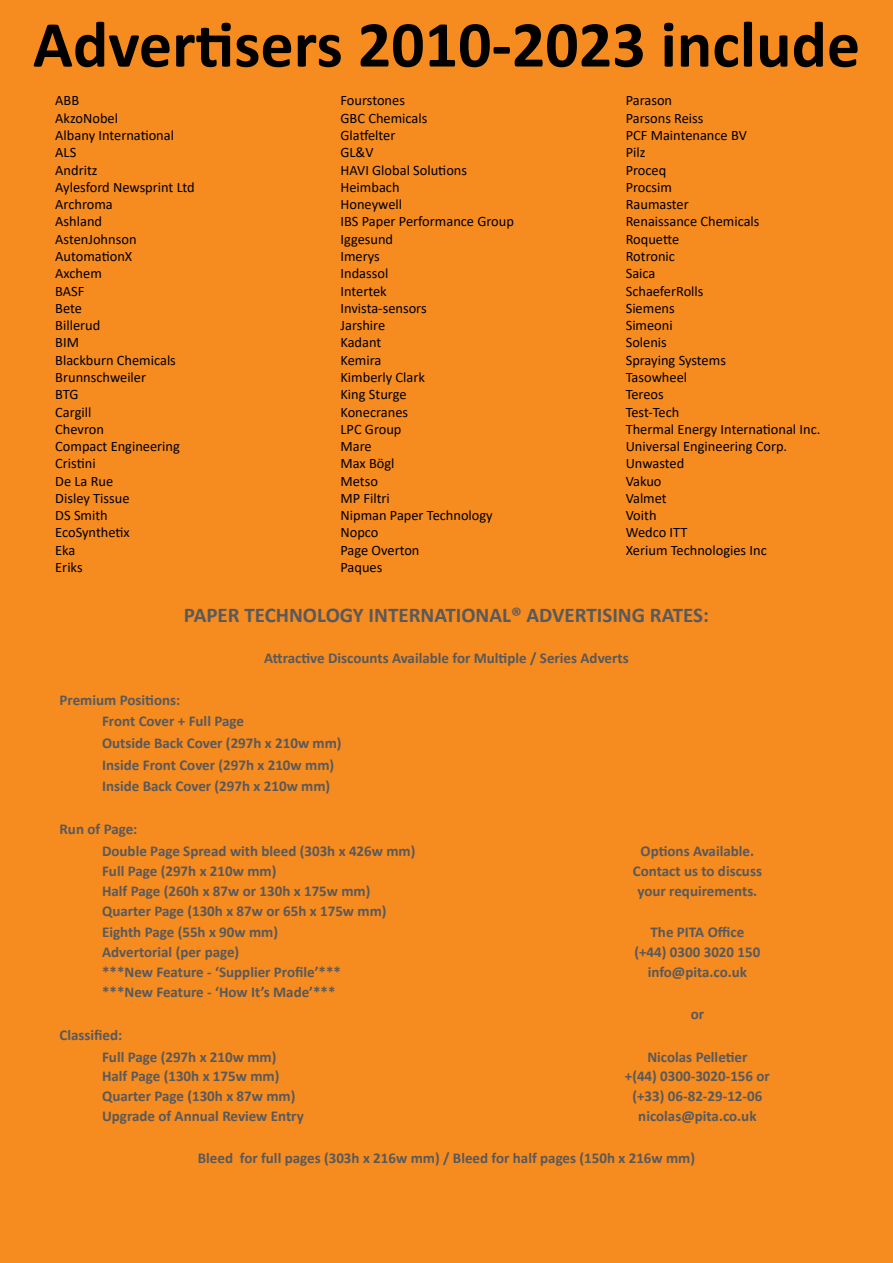
<style>
.page{position:relative;width:893px;height:1263px;background:#fff}
.page>*{position:absolute;margin:0;border:0;box-sizing:border-box;transform-origin:0 0}
.t1{font:700 66px "Calibri";color:#000}
.t2{font:700 21px "Calibri";color:#58595b}
.t3{font:700 15px/21.6px "Calibri";color:#58595b}
.t4{font:14.4px/17.2px "Calibri";color:#000}
</style>
<div class="page">
<div style="left:0;top:78px;width:893px;height:516px;background:#f68b1f"></div>
<div style="left:0;top:0;width:893px;height:78px;background:#f68b1f"></div>
<div style="left:0;top:580px;width:893px;height:683px;background:#f68b20"></div>
<h1 class="t1" style="left:33px;top:-2px;width:829px">Advertisers 2010-2023 include</h1>
<p class="t4" style="left:55px;top:92px;width:141px">ABB<br>AkzoNobel<br>Albany International<br>ALS<br>Andritz<br>Aylesford Newsprint Ltd<br>Archroma<br>Ashland<br>AstenJohnson<br>AutomationX<br>Axchem<br>BASF<br>Bete<br>Billerud<br>BIM<br>Blackburn Chemicals<br>Brunnschweiler<br>BTG<br>Cargill<br>Chevron<br>Compact Engineering<br>Cristini<br>De La Rue<br>Disley Tissue<br>DS Smith<br>EcoSynthetix<br>Eka<br>Eriks</p>
<p class="t4" style="left:340px;top:92px;width:175px">Fourstones<br>GBC Chemicals<br>Glatfelter<br>GL&amp;V<br>HAVI Global Solutions<br>Heimbach<br>Honeywell<br>IBS Paper Performance Group<br>Iggesund<br>Imerys<br>Indassol<br>Intertek<br>Invista-sensors<br>Jarshire<br>Kadant<br>Kemira<br>Kimberly Clark<br>King Sturge<br>Konecranes<br>LPC Group<br>Mare<br>Max Bögl<br>Metso<br>MP Filtri<br>Nipman Paper Technology<br>Nopco<br>Page Overton<br>Paques</p>
<p class="t4" style="left:626px;top:92px;width:196px">Parason<br>Parsons Reiss<br>PCF Maintenance BV<br>Pilz<br>Proceq<br>Procsim<br>Raumaster<br>Renaissance Chemicals<br>Roquette<br>Rotronic<br>Saica<br>SchaeferRolls<br>Siemens<br>Simeoni<br>Solenis<br>Spraying Systems<br>Tasowheel<br>Tereos<br>Test-Tech<br>Thermal Energy International Inc.<br>Universal Engineering Corp.<br>Unwasted<br>Vakuo<br>Valmet<br>Voith<br>Wedco ITT<br>Xerium Technologies Inc</p>
<h2 class="t2" style="left:184px;top:600px;width:526px">PAPER TECHNOLOGY INTERNATIONAL® ADVERTISING RATES:</h2>
<p class="t3" style="left:264px;top:647px;width:366px">Attractive Discounts Available for Multiple / Series Adverts</p>
<p class="t3" style="left:102px;top:689px;width:241px;text-indent:-43px">Premium Positions:<br>Front Cover + Full Page<br>Outside Back Cover (297h x 210w mm)<br>Inside Front Cover (297h x 210w mm)<br>Inside Back Cover (297h x 210w mm)</p>
<p class="t3" style="left:102px;top:818px;width:315px;line-height:22px;text-indent:-43px">Run of Page:<br>Double Page Spread with bleed (303h x 426w mm)</p>
<p class="t3" style="left:641px;top:840px;width:115px">Options Available.</p>
<p class="t3" style="left:102px;top:860px;width:176px">Full Page (297h x 210w mm)</p>
<p class="t3" style="left:633px;top:860px;width:131px">Contact us to discuss</p>
<p class="t3" style="left:102px;top:880px;width:270px">Half Page (260h x 87w or 130h x 175w mm)</p>
<p class="t3" style="left:637px;top:880px;width:121px">your requirements.</p>
<p class="t3" style="left:102px;top:900px;width:286px">Quarter Page (130h x 87w or 65h x 175w mm)<br>Eighth Page (55h x 90w mm)</p>
<p class="t3" style="left:650px;top:921px;width:95px">The PITA Office</p>
<p class="t3" style="left:102px;top:941px;width:139px">Advertorial (per page)</p>
<p class="t3" style="left:634px;top:941px;width:127px">(+44) 0300 3020 150</p>
<p class="t3" style="left:102px;top:961px;width:240px">***New Feature - ‘Supplier Profile’***</p>
<p class="t3" style="left:648px;top:961px;width:101px">info@pita.co.uk</p>
<p class="t3" style="left:102px;top:980px;width:235px">***New Feature - ‘How It’s Made’***</p>
<p class="t3" style="left:691px;top:1002px;width:15px">or</p>
<p class="t3" style="left:102px;top:1024px;width:176px;text-indent:-43px">Classified:<br>Full Page (297h x 210w mm)</p>
<p class="t3" style="left:647px;top:1046px;width:102px">Nicolas Pelletier</p>
<p class="t3" style="left:102px;top:1065px;width:179px">Half Page (130h x 175w mm)</p>
<p class="t3" style="left:625px;top:1065px;width:147px">+(44) 0300-3020-156 or</p>
<p class="t3" style="left:102px;top:1085px;width:195px">Quarter Page (130h x 87w mm)</p>
<p class="t3" style="left:632px;top:1085px;width:131px">(+33) 06-82-29-12-06</p>
<p class="t3" style="left:102px;top:1105px;width:203px">Upgrade of Annual Review Entry</p>
<p class="t3" style="left:638px;top:1105px;width:120px">nicolas@pita.co.uk</p>
<p class="t3" style="left:198px;top:1147px;width:499px">Bleed for full pages (303h x 216w mm) / Bleed for half pages (150h x 216w mm)</p>
</div>
